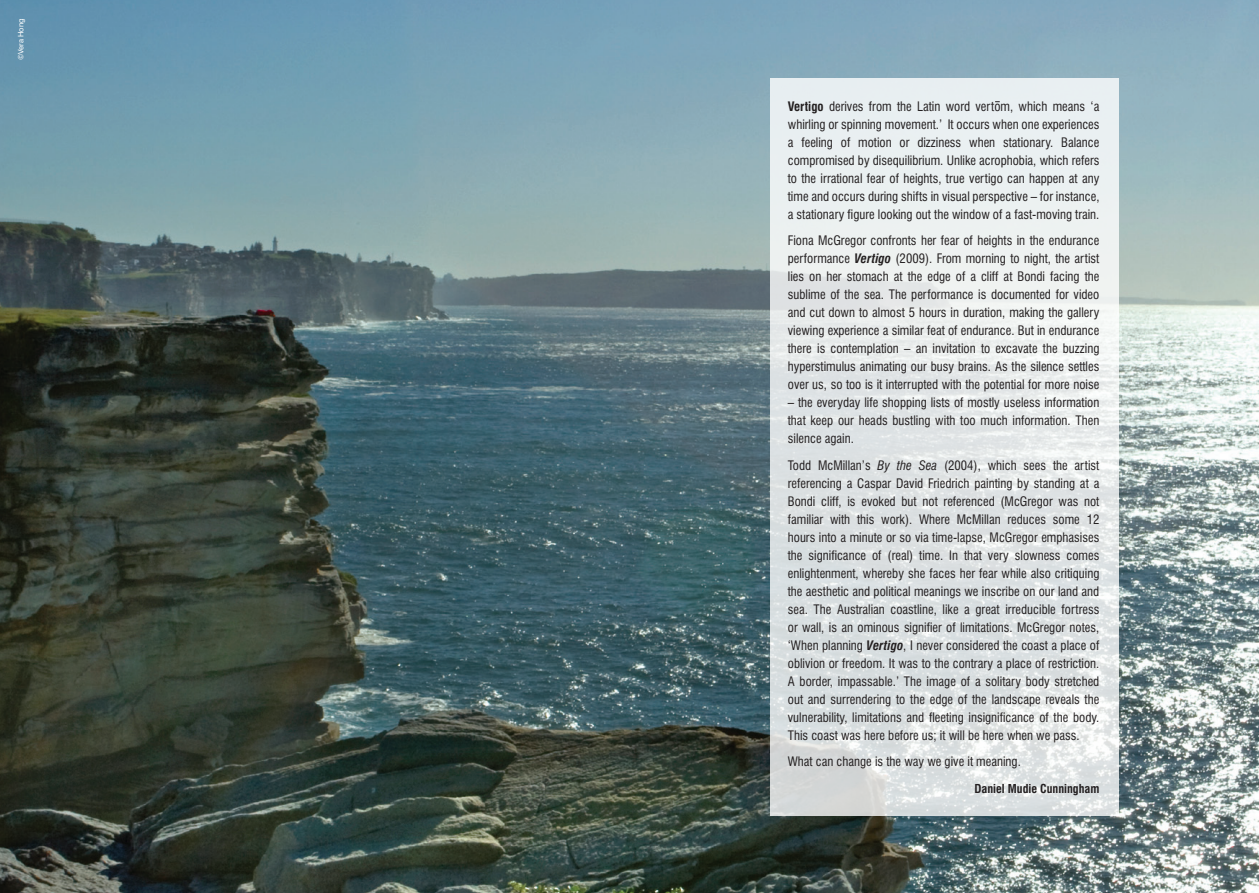
<style>
.page{position:relative;width:1259px;height:893px;background:#fff}
.page>*{position:absolute;margin:0;border:0;box-sizing:border-box;transform-origin:0 0}
.t1{font:condensed 12.75px/18px "Swiss 721 BT";color:#231f20;text-align:justify}
.t2{font:700 condensed 12px "Swiss 721 BT";color:#231f20}
.t3{font:7.5px "Swiss 721 BT";color:#fff}
.s1{font-weight:700}
.s2{font-weight:700;font-style:italic}
.s3{font-style:italic}
</style>
<div class="page">
<img style="left:0;top:0;width:1258px;height:893px">
<svg style="left:770px;top:78px;width:348px;height:737px;background:#e4e8e9"></svg>
<p class="t3" style="left:16px;top:60px;width:43px;rotate:-90deg">©Vera Hong</p>
<p class="t1" style="left:788px;top:97px;width:313px"><span class="s1">Vertigo</span> derives from the Latin word vertom, which means ‘a whirling or spinning movement.’ It occurs when one experiences a feeling of motion or dizziness when stationary. Balance compromised by disequilibrium. Unlike acrophobia, which refers to the irrational fear of heights, true vertigo can happen at any time and occurs during shifts in visual perspective – for instance, a stationary figure looking out the window of a fast-moving train.</p>
<p class="t1" style="left:788px;top:232px;width:313px">Fiona McGregor confronts her fear of heights in the endurance performance <span class="s2">Vertigo</span> (2009). From morning to night, the artist lies on her stomach at the edge of a cliff at Bondi facing the sublime of the sea. The performance is documented for video and cut down to almost 5 hours in duration, making the gallery viewing experience a similar feat of endurance. But in endurance there is contemplation – an invitation to excavate the buzzing hyperstimulus animating our busy brains. As the silence settles over us, so too is it interrupted with the potential for more noise</p>
<p class="t1" style="left:788px;top:394px;width:313px">– the everyday life shopping lists of mostly useless information that keep our heads bustling with too much information. Then silence again.</p>
<p class="t1" style="left:788px;top:456px;width:313px">Todd McMillan’s <span class="s3">By the Sea</span> (2004), which sees the artist referencing a Caspar David Friedrich painting by standing at a Bondi cliff, is evoked but not referenced (McGregor was not familiar with this work). Where McMillan reduces some 12 hours into a minute or so via time-lapse, McGregor emphasises the significance of (real) time. In that very slowness comes enlightenment, whereby she faces her fear while also critiquing the aesthetic and political meanings we inscribe on our land and sea. The Australian coastline, like a great irreducible fortress or wall, is an ominous signifier of limitations. McGregor notes, ‘When planning <span class="s2">Vertigo</span>, I never considered the coast a place of oblivion or freedom. It was to the contrary a place of restriction.<br>A border, impassable.’ The image of a solitary body stretched out and surrendering to the edge of the landscape reveals the vulnerability, limitations and fleeting insignificance of the body.<br>This coast was here before us; it will be here when we pass.</p>
<p class="t1" style="left:788px;top:753px;width:234px">What can change is the way we give it meaning.</p>
<p class="t2" style="left:974px;top:781px;width:126px">Daniel Mudie Cunningham</p>
</div>
